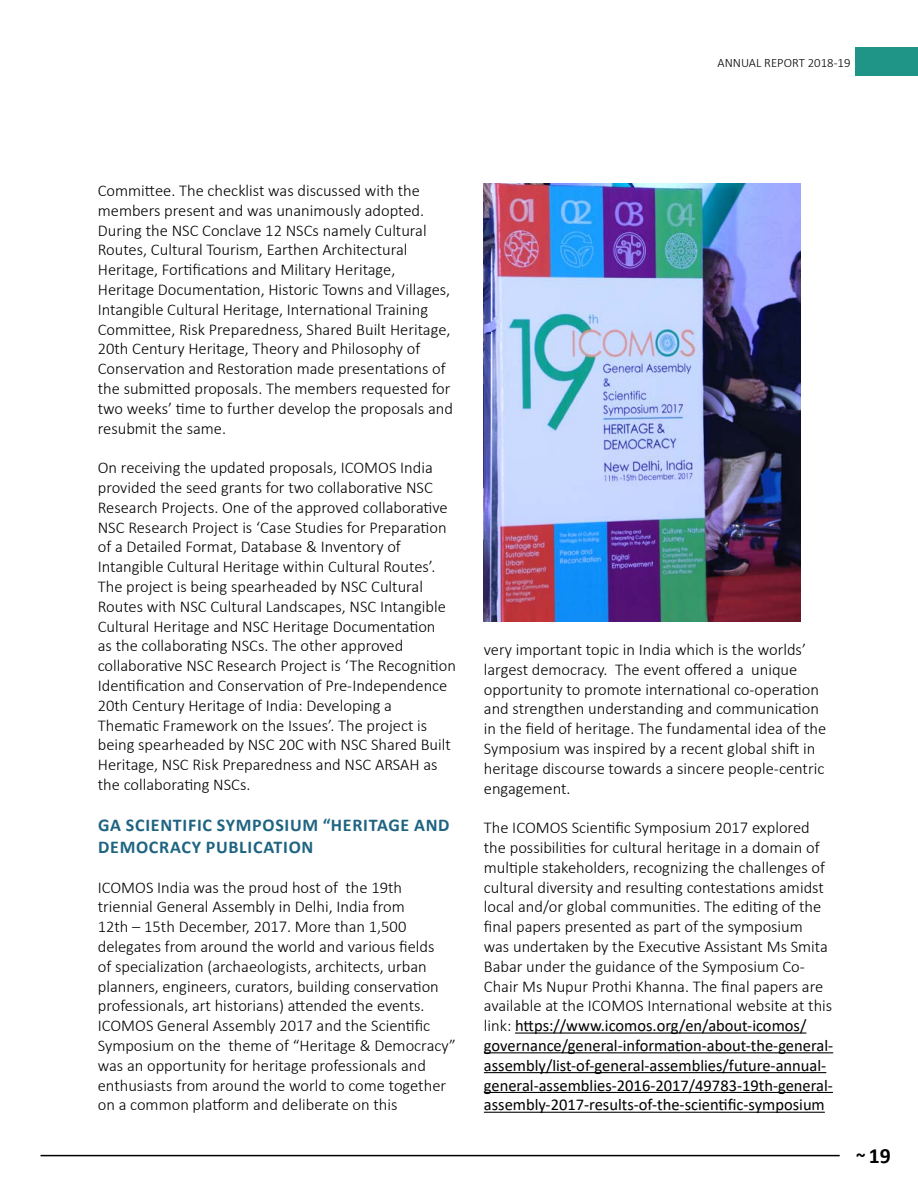
<style>
.page{position:relative;width:918px;height:1188px;background:#fff}
.page>*{position:absolute;margin:0;border:0;box-sizing:border-box;transform-origin:0 0}
.t1{font:700 21.75px "Calibri";color:#000}
.t2{font:700 18px/21.6px "Calibri";letter-spacing:.04em;color:#1e6482}
.t3{font:300 16.5px/19.8px "Calibri";color:#000}
.t4{font:300 12.75px "Calibri";color:#000}
.s1{font-weight:400}
.s2{font-size:18.75px}
</style>
<div class="page">
<div style="left:855px;top:48px;width:63px;height:28px;background:#1e9587"></div>
<hr style="left:40px;top:1155px;width:800px;height:1px;background:#000">
<hr style="left:515px;top:1033px;width:291px;height:1px;background:#000">
<hr style="left:484px;top:1052px;width:349px;height:1px;background:#000">
<hr style="left:484px;top:1072px;width:342px;height:1px;background:#000">
<hr style="left:484px;top:1092px;width:349px;height:1px;background:#000">
<hr style="left:484px;top:1112px;width:341px;height:1px;background:#000">
<img style="left:484px;top:184px;width:316px;height:438px">
<p class="t4" style="left:718px;top:55px;width:134px">ANNUAL REPORT 2018-19</p>
<p class="t3" style="left:98px;top:180px;width:357px">Committee. The checklist was discussed with the members present and was unanimously adopted.<br>During the NSC Conclave 12 NSCs namely Cultural Routes, Cultural Tourism, Earthen Architectural Heritage, Fortifications and Military Heritage, Heritage Documentation, Historic Towns and Villages, Intangible Cultural Heritage, International Training Committee, Risk Preparedness, Shared Built Heritage, 20th Century Heritage, Theory and Philosophy of Conservation and Restoration made presentations of the submitted proposals. The members requested for two weeks’ time to further develop the proposals and resubmit the same.</p>
<p class="t3" style="left:98px;top:458px;width:360px">On receiving the updated proposals, ICOMOS India provided the seed grants for two collaborative NSC Research Projects. One of the approved collaborative NSC Research Project is ‘Case Studies for Preparation of a Detailed Format, Database &amp; Inventory of Intangible Cultural Heritage within Cultural Routes’.<br>The project is being spearheaded by NSC Cultural Routes with NSC Cultural Landscapes, NSC Intangible Cultural Heritage and NSC Heritage Documentation<br>as the collaborating NSCs. The other approved collaborative NSC Research Project is ‘The Recognition Identification and Conservation of Pre-Independence 20th Century Heritage of India: Developing a Thematic Framework on the Issues’. The project is being spearheaded by NSC 20C with NSC Shared Built Heritage, NSC Risk Preparedness and NSC ARSAH as the collaborating NSCs.</p>
<p class="t2" style="left:98px;top:814px;width:353px">GA SCIENTIFIC SYMPOSIUM “HERITAGE AND<br>DEMOCRACY PUBLICATION</p>
<p class="t3" style="left:98px;top:877px;width:360px">ICOMOS India was the proud host of the 19th triennial General Assembly in Delhi, India from<br>12th – 15th December, 2017. More than 1,500 delegates from around the world and various fields<br>of specialization (archaeologists, architects, urban planners, engineers, curators, building conservation professionals, art historians) attended the events.<br>ICOMOS General Assembly 2017 and the Scientific Symposium on the theme of “Heritage &amp; Democracy” was an opportunity for heritage professionals and enthusiasts from around the world to come together on a common platform and deliberate on this</p>
<p class="t3" style="left:484px;top:639px;width:344px">very important topic in India which is the worlds’ largest democracy. The event offered a unique opportunity to promote international co-operation and strengthen understanding and communication in the field of heritage. The fundamental idea of the Symposium was inspired by a recent global shift in heritage discourse towards a sincere people-centric engagement.</p>
<p class="t3" style="left:484px;top:818px;width:351px">The ICOMOS Scientific Symposium 2017 explored the possibilities for cultural heritage in a domain of multiple stakeholders, recognizing the challenges of cultural diversity and resulting contestations amidst local and/or global communities. The editing of the final papers presented as part of the symposium<br>was undertaken by the Executive Assistant Ms Smita Babar under the guidance of the Symposium Co-Chair Ms Nupur Prothi Khanna. The final papers are available at the ICOMOS International website at this link: <span class="s1">https://www.icomos.org/en/about-icomos/ governance/general-information-about-the-general&shy;assembly/list-of-general-assemblies/future-annual&shy;general-assemblies-2016-2017/49783-19th-general&shy;assembly-2017-results-of-the-scientific-symposium</span></p>
<h1 class="t1" style="left:856px;top:1140px;width:36px"><span class="s2">~</span>19</h1>
</div>
